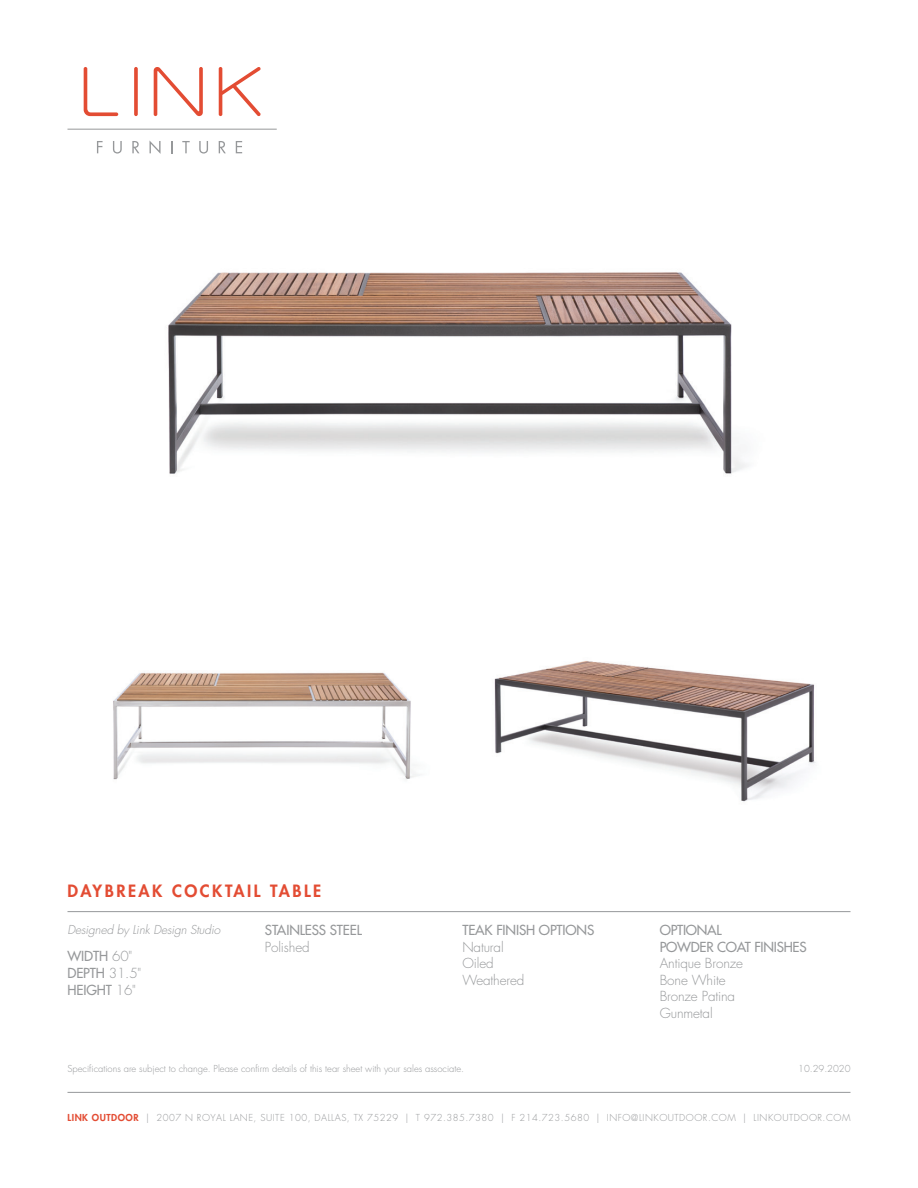
<style>
.page{position:relative;width:918px;height:1188px;background:#fff}
.page>*{position:absolute;margin:0;border:0;box-sizing:border-box;transform-origin:0 0}
.t1{font:800 16.5px "Futura";letter-spacing:.15em;color:#e34c33}
._4_-_Description_Tex{font:13.5px/16.5px "Futura";letter-spacing:-.01em;color:#96989a}
._4_-_Description_Tex-2{font:300 13.5px "Futura";letter-spacing:-.01em;color:#96989a}
._4_-_Description_Tex-3{font:italic 300 12px "Futura";letter-spacing:-.01em;color:#96989a}
.t2{font:300 9.3px "Futura";letter-spacing:.055em;color:#96989a}
.t3{font:300 9.3px "Futura";color:#96989a}
.s1{font-weight:300}
.s2{font-weight:800;color:#e34c33}
</style>
<div class="page">
<hr style="left:68px;top:1092px;width:782px;height:1px;background:#96989a">
<svg style="left:84px;top:67px;width:34px;height:49px"></svg>
<svg style="left:134px;top:67px;width:4px;height:49px"></svg>
<svg style="left:154px;top:67px;width:49px;height:49px"></svg>
<svg style="left:219px;top:67px;width:42px;height:49px"></svg>
<hr style="left:68px;top:129px;width:209px;height:1px;background:#96989a">
<svg style="left:97px;top:141px;width:6px;height:12px"></svg>
<svg style="left:113px;top:141px;width:9px;height:13px"></svg>
<svg style="left:132px;top:141px;width:7px;height:12px"></svg>
<svg style="left:150px;top:141px;width:11px;height:13px"></svg>
<svg style="left:171px;top:141px;width:2px;height:12px"></svg>
<svg style="left:182px;top:141px;width:8px;height:12px"></svg>
<svg style="left:199px;top:141px;width:9px;height:13px"></svg>
<svg style="left:219px;top:141px;width:7px;height:12px"></svg>
<svg style="left:236px;top:141px;width:6px;height:12px"></svg>
<img style="left:113px;top:672px;width:307px;height:108px">
<img style="left:168px;top:272px;width:579px;height:202px">
<hr style="left:68px;top:911px;width:782px;height:1px;background:#96989a">
<img style="left:494px;top:660px;width:322px;height:142px">
<p class="t1" style="left:68px;top:881px;width:255px">DAYBREAK COCKTAIL TABLE</p>
<p class="_4_-_Description_Tex-3" style="left:68px;top:922px;width:154px">Designed by Link Design Studio</p>
<p class="_4_-_Description_Tex" style="left:68px;top:948px;width:75px">WIDTH <span class="s1">60"<br></span>DEPTH <span class="s1">31.5"</span></p>
<p class="_4_-_Description_Tex" style="left:68px;top:982px;width:70px">HEIGHT <span class="s1">16"</span></p>
<p class="_4_-_Description_Tex" style="left:265px;top:922px;width:98px">STAINLESS STEEL</p>
<p class="_4_-_Description_Tex-2" style="left:265px;top:939px;width:46px">Polished</p>
<p class="_4_-_Description_Tex" style="left:462px;top:922px;width:133px">TEAK FINISH OPTIONS</p>
<p class="_4_-_Description_Tex-2" style="left:462px;top:939px;width:43px">Natural</p>
<p class="_4_-_Description_Tex-2" style="left:462px;top:955px;width:33px">Oiled</p>
<p class="_4_-_Description_Tex-2" style="left:462px;top:972px;width:63px">Weathered</p>
<p class="_4_-_Description_Tex" style="left:660px;top:922px;width:148px">OPTIONAL<br>POWDER COAT FINISHES</p>
<p class="_4_-_Description_Tex-2" style="left:660px;top:955px;width:85px">Antique Bronze</p>
<p class="_4_-_Description_Tex-2" style="left:660px;top:972px;width:67px">Bone White</p>
<p class="_4_-_Description_Tex-2" style="left:660px;top:988px;width:77px">Bronze Patina</p>
<p class="_4_-_Description_Tex-2" style="left:660px;top:1005px;width:54px">Gunmetal</p>
<p class="t3" style="left:68px;top:1063px;width:398px">Specifications are subject to change. Please confirm details of this tear sheet with your sales associate.</p>
<p class="t3" style="left:798px;top:1063px;width:54px">10.29.2020</p>
<p class="t2" style="left:68px;top:1111px;width:784px"><span class="s2">LINK OUTDOOR</span> | 2007 N ROYAL LANE, SUITE 100, DALLAS, TX 75229 | T 972.385.7380 | F 214.723.5680 | INFO@LINKOUTDOOR.COM | LINKOUTDOOR.COM</p>
</div>
